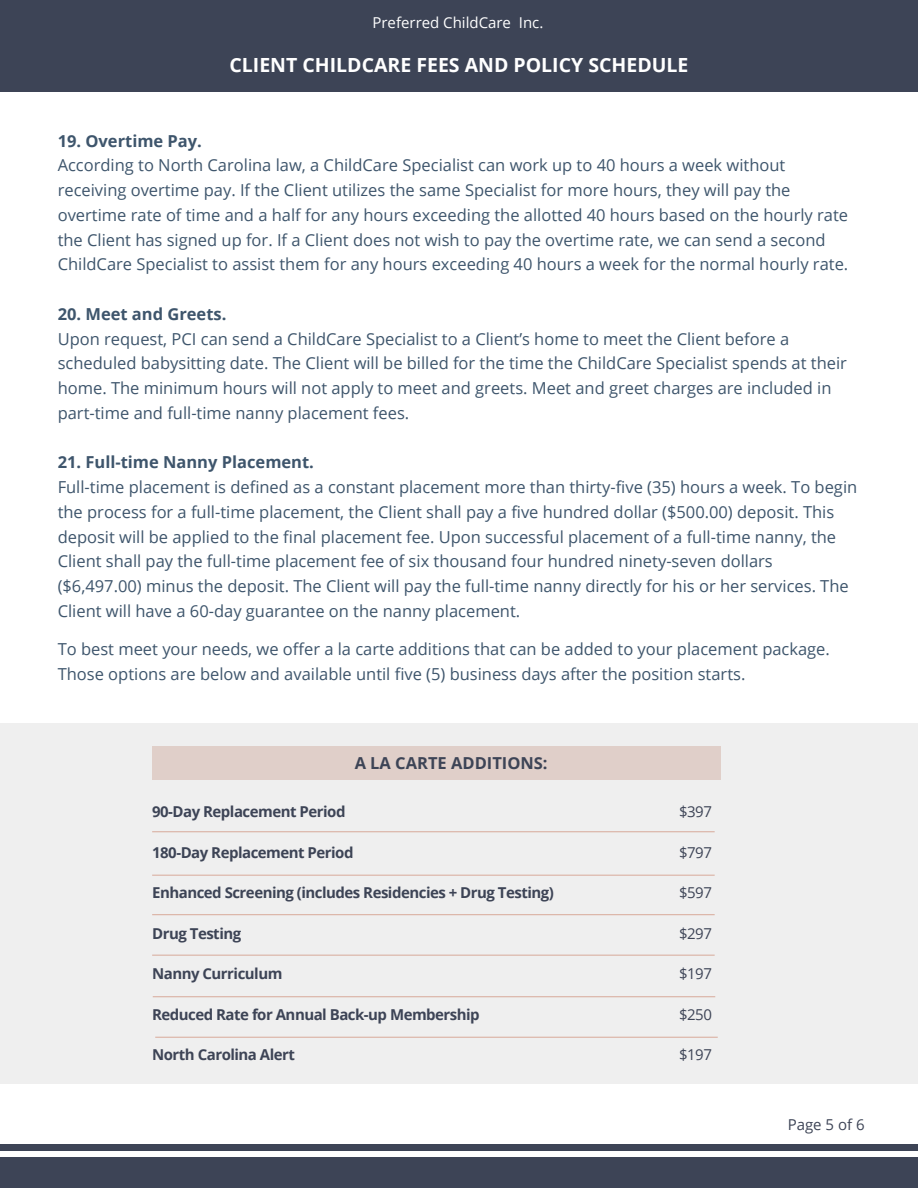
<style>
.page{position:relative;width:918px;height:1188px;background:#fff}
.page>*{position:absolute;margin:0;border:0;box-sizing:border-box;transform-origin:0 0}
.t1{font:700 19.5px "Open Sans";color:#fff}
.t2{font:16.5px/24.8px "Open Sans";color:#3e556c}
.t3{font:700 16.5px "Open Sans";color:#3e556c}
.t4{font:700 16.5px "Open Sans";color:#3d4456}
.t5{font:700 15px "Open Sans";letter-spacing:-.035em;color:#3d4456}
.t6{font:15px "Open Sans";letter-spacing:-.03em;color:#3d4456}
.t7{font:15px "Open Sans";color:#fff}
</style>
<div class="page">
<div style="left:0;top:0;width:918px;height:92px;background:#3d4456"></div>
<div style="left:0;top:1157px;width:918px;height:31px;background:#3d4456"></div>
<div style="left:0;top:1144px;width:918px;height:7px;background:#3d4456"></div>
<div style="left:0;top:724px;width:918px;height:360px;background:#efefef"></div>
<hr style="left:152px;top:831px;width:563px;height:1px;background:#dab1a3">
<hr style="left:152px;top:875px;width:563px;height:1px;background:#dab1a3">
<hr style="left:152px;top:914px;width:563px;height:1px;background:#dab1a3">
<hr style="left:152px;top:955px;width:563px;height:1px;background:#dab1a3">
<hr style="left:153px;top:996px;width:562px;height:1px;background:#dab1a3">
<hr style="left:155px;top:1037px;width:563px;height:1px;background:#dab1a3">
<div style="left:152px;top:746px;width:569px;height:33px;background:#e0cfc9"></div>
<p class="t7" style="left:373px;top:12px;width:172px">Preferred ChildCare Inc.</p>
<p class="t1" style="left:229px;top:51px;width:461px">CLIENT CHILDCARE FEES AND POLICY SCHEDULE</p>
<p class="t3" style="left:58px;top:129px;width:146px">19. Overtime Pay.</p>
<p class="t2" style="left:58px;top:153px;width:792px">According to North Carolina law, a ChildCare Specialist can work up to 40 hours a week without receiving overtime pay. If the Client utilizes the same Specialist for more hours, they will pay the overtime rate of time and a half for any hours exceeding the allotted 40 hours based on the hourly rate the Client has signed up for. If a Client does not wish to pay the overtime rate, we can send a second ChildCare Specialist to assist them for any hours exceeding 40 hours a week for the normal hourly rate.</p>
<p class="t3" style="left:58px;top:302px;width:170px">20. Meet and Greets.</p>
<p class="t2" style="left:58px;top:326px;width:791px">Upon request, PCI can send a ChildCare Specialist to a Client’s home to meet the Client before a scheduled babysitting date. The Client will be billed for the time the ChildCare Specialist spends at their home. The minimum hours will not apply to meet and greets. Meet and greet charges are included in part-time and full-time nanny placement fees.</p>
<p class="t3" style="left:58px;top:451px;width:258px">21. Full-time Nanny Placement.</p>
<p class="t2" style="left:58px;top:474px;width:801px">Full-time placement is defined as a constant placement more than thirty-five (35) hours a week. To begin the process for a full-time placement, the Client shall pay a five hundred dollar ($500.00) deposit. This deposit will be applied to the final placement fee. Upon successful placement of a full-time nanny, the Client shall pay the full-time placement fee of six thousand four hundred ninety-seven dollars ($6,497.00) minus the deposit. The Client will pay the full-time nanny directly for his or her services. The Client will have a 60-day guarantee on the nanny placement.</p>
<p class="t2" style="left:58px;top:636px;width:774px">To best meet your needs, we offer a la carte additions that can be added to your placement package.<br>Those options are below and available until five (5) business days after the position starts.</p>
<p class="t4" style="left:355px;top:751px;width:195px">A LA CARTE ADDITIONS:</p>
<p class="t5" style="left:152px;top:801px;width:195px">90-Day Replacement Period</p>
<p class="t5" style="left:152px;top:842px;width:203px">180-Day Replacement Period</p>
<p class="t5" style="left:152px;top:882px;width:403px">Enhanced Screening (includes Residencies + Drug Testing)</p>
<p class="t5" style="left:152px;top:923px;width:91px">Drug Testing</p>
<p class="t5" style="left:152px;top:963px;width:132px">Nanny Curriculum</p>
<p class="t5" style="left:152px;top:1004px;width:329px">Reduced Rate for Annual Back-up Membership</p>
<p class="t5" style="left:152px;top:1044px;width:144px">North Carolina Alert</p>
<p class="t6" style="left:679px;top:801px;width:34px">$397</p>
<p class="t6" style="left:679px;top:842px;width:34px">$797</p>
<p class="t6" style="left:679px;top:882px;width:34px">$597</p>
<p class="t6" style="left:679px;top:923px;width:34px">$297</p>
<p class="t6" style="left:679px;top:963px;width:34px">$197</p>
<p class="t6" style="left:679px;top:1004px;width:34px">$250</p>
<p class="t6" style="left:679px;top:1044px;width:34px">$197</p>
<p class="t6" style="left:788px;top:1114px;width:78px">Page 5 of 6</p>
</div>
